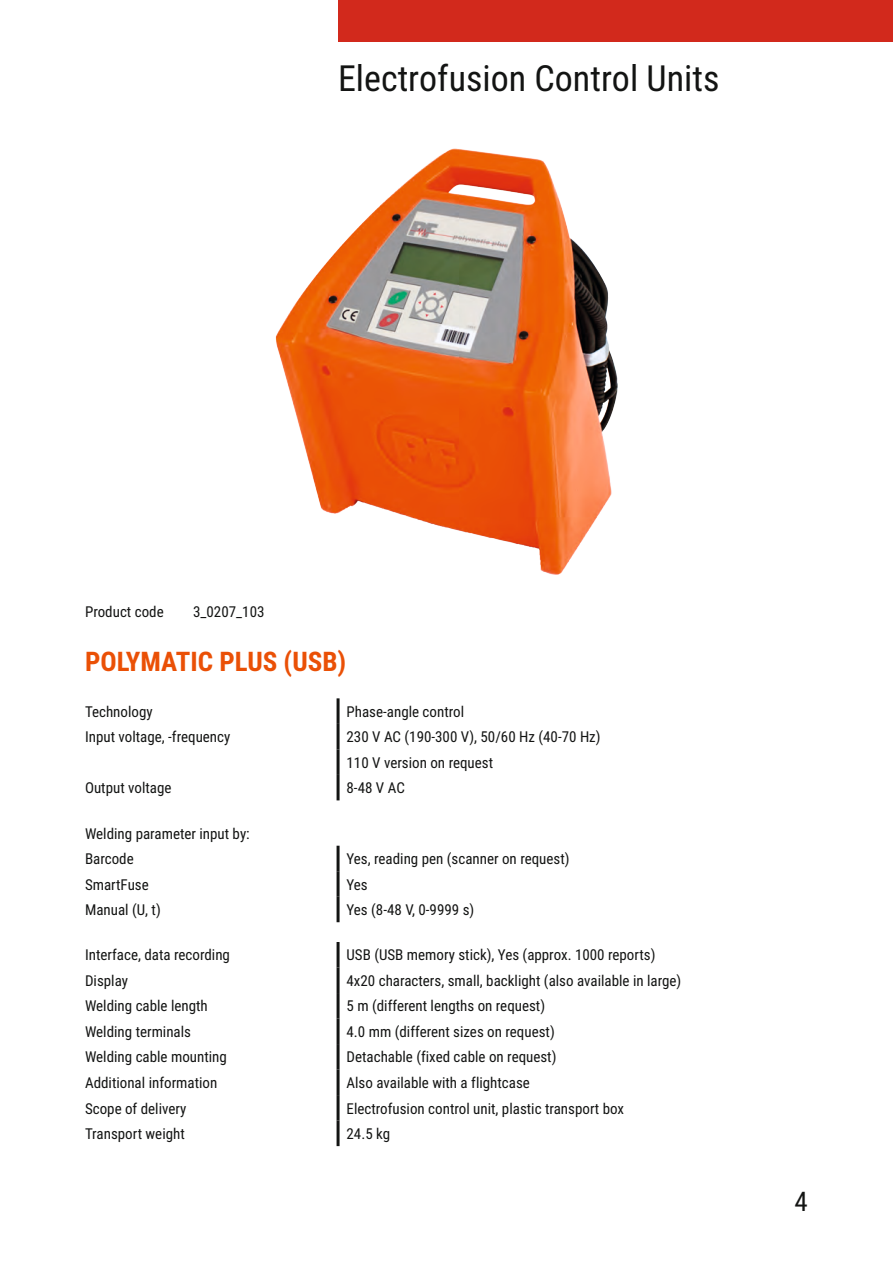
<style>
.page{position:relative;width:893px;height:1263px;background:#fff}
.page>*{position:absolute;margin:0;border:0;box-sizing:border-box;transform-origin:0 0}
.t1{font:36px "Roboto Condensed";color:#131413}
.t2{font:700 27px "Roboto Condensed";color:#ea5006}
.t3{font:27px "Roboto Condensed";color:#131413}
.t4{font:15px/25.5px "Roboto Condensed";color:#131413}
</style>
<div class="page">
<hr style="left:337px;top:698px;width:3px;height:26px;background:#131413">
<hr style="left:337px;top:724px;width:3px;height:25px;background:#131413">
<hr style="left:337px;top:749px;width:3px;height:26px;background:#131413">
<hr style="left:337px;top:775px;width:3px;height:25px;background:#131413">
<hr style="left:337px;top:846px;width:3px;height:25px;background:#131413">
<hr style="left:337px;top:871px;width:3px;height:26px;background:#131413">
<hr style="left:337px;top:897px;width:3px;height:25px;background:#131413">
<hr style="left:337px;top:942px;width:3px;height:25px;background:#131413">
<hr style="left:337px;top:967px;width:3px;height:26px;background:#131413">
<hr style="left:337px;top:993px;width:3px;height:25px;background:#131413">
<hr style="left:337px;top:1018px;width:3px;height:26px;background:#131413">
<hr style="left:337px;top:1044px;width:3px;height:25px;background:#131413">
<hr style="left:337px;top:1069px;width:3px;height:26px;background:#131413">
<hr style="left:337px;top:1095px;width:3px;height:25px;background:#131413">
<hr style="left:337px;top:1120px;width:3px;height:26px;background:#131413">
<img style="left:275px;top:149px;width:343px;height:425px">
<div style="left:338px;top:0;width:555px;height:41px;background:#d2291c"></div>
<h1 class="t1" style="left:338px;top:53px;width:383px">Electrofusion Control Units</h1>
<p class="t4" style="left:85px;top:599px;width:80px">Product code</p>
<p class="t4" style="left:193px;top:599px;width:73px">3_0207_103</p>
<h2 class="t2" style="left:85px;top:643px;width:263px">POLYMATIC PLUS (USB)</h2>
<p class="t4" style="left:85px;top:698px;width:69px">Technology</p>
<p class="t4" style="left:347px;top:698px;width:119px">Phase-angle control</p>
<p class="t4" style="left:85px;top:724px;width:147px">Input voltage, -frequency</p>
<p class="t4" style="left:347px;top:724px;width:256px">230 V AC (190-300 V), 50/60 Hz (40-70 Hz)<br>110 V version on request</p>
<p class="t4" style="left:85px;top:775px;width:88px">Output voltage</p>
<p class="t4" style="left:347px;top:775px;width:60px">8-48 V AC</p>
<p class="t4" style="left:85px;top:820px;width:166px">Welding parameter input by:<br>Barcode</p>
<p class="t4" style="left:347px;top:845px;width:225px">Yes, reading pen (scanner on request)</p>
<p class="t4" style="left:85px;top:871px;width:65px">SmartFuse</p>
<p class="t4" style="left:347px;top:871px;width:23px">Yes</p>
<p class="t4" style="left:85px;top:896px;width:77px">Manual (U, t)</p>
<p class="t4" style="left:347px;top:896px;width:129px">Yes (8-48 V, 0-9999 s)</p>
<p class="t4" style="left:85px;top:942px;width:146px">Interface, data recording</p>
<p class="t4" style="left:347px;top:942px;width:310px">USB (USB memory stick), Yes (approx. 1000 reports)</p>
<p class="t4" style="left:85px;top:967px;width:44px">Display</p>
<p class="t4" style="left:347px;top:967px;width:336px">4x20 characters, small, backlight (also available in large)</p>
<p class="t4" style="left:85px;top:993px;width:124px">Welding cable length</p>
<p class="t4" style="left:347px;top:993px;width:200px">5 m (different lengths on request)</p>
<p class="t4" style="left:85px;top:1018px;width:108px">Welding terminals</p>
<p class="t4" style="left:347px;top:1018px;width:210px">4.0 mm (different sizes on request)</p>
<p class="t4" style="left:85px;top:1044px;width:143px">Welding cable mounting</p>
<p class="t4" style="left:347px;top:1044px;width:211px">Detachable (fixed cable on request)</p>
<p class="t4" style="left:85px;top:1069px;width:134px">Additional information</p>
<p class="t4" style="left:347px;top:1069px;width:185px">Also available with a flightcase</p>
<p class="t4" style="left:85px;top:1095px;width:103px">Scope of delivery</p>
<p class="t4" style="left:347px;top:1095px;width:279px">Electrofusion control unit, plastic transport box</p>
<p class="t4" style="left:85px;top:1120px;width:101px">Transport weight</p>
<p class="t4" style="left:347px;top:1120px;width:45px">24.5 kg</p>
<h2 class="t3" style="left:795px;top:1182px;width:15px">4</h2>
</div>
